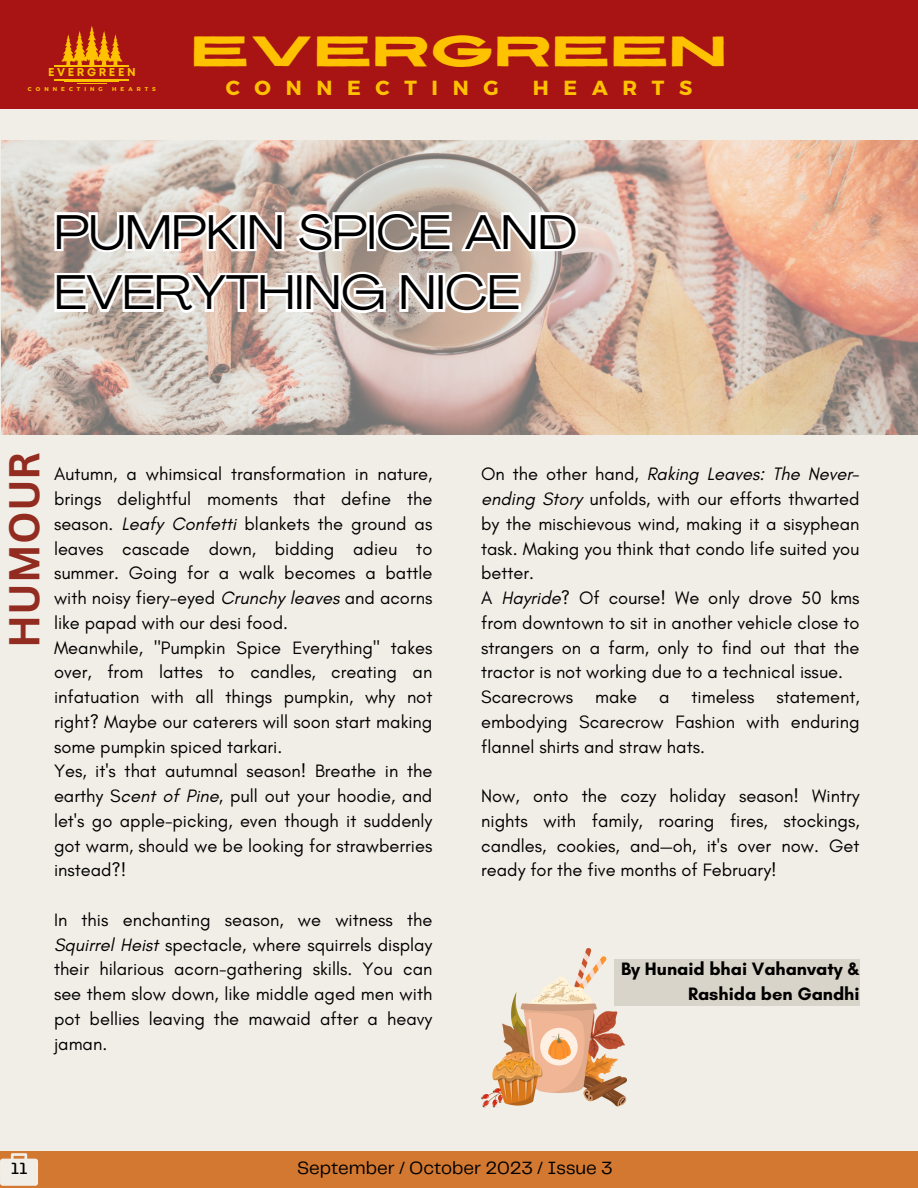
<style>
.page{position:relative;width:918px;height:1188px;background:#f1eee7}
.page>*{position:absolute;margin:0;border:0;box-sizing:border-box;transform-origin:0 0}
.t1{font:expanded 48px/60.8px "Agrandir";color:#000}
.t2{font:expanded 42.45px "Revive 80";color:#ffc201}
.t3{font:700 42px "Canva Sans";color:#922c20}
.t4{font:700 20.4px "Montserrat";color:#ffc201}
.t5{font:18.45px "Telegraf";color:#000}
.t6{font:18.3px/24.8px "Glacial Indifference";color:#000;text-align:justify}
.t7{font:700 18.3px/24.8px "Glacial Indifference";color:#000;text-align:right}
.t8{font:500 16.95px "Telegraf";color:#000}
.t9{font:700 11.4px "Mont";letter-spacing:.23em;color:#ffc201}
.t10{font:700 5.55px "Montserrat";letter-spacing:.72em;color:#ffc201}
.s1{font-style:italic}
</style>
<div class="page">
<div style="left:0;top:0;width:918px;height:109px;background:#a81414"></div>
<svg style="left:61px;top:25px;width:62px;height:40px"></svg>
<hr style="left:55px;top:65px;width:74px;height:2px;background:#ffc200">
<hr style="left:55px;top:79px;width:74px;height:1px;background:#ffc200">
<hr style="left:65px;top:82px;width:54px;height:1px;background:#ffc200">
<hr style="left:77px;top:83px;width:30px;height:1px;background:#ffc200">
<div style="left:0;top:1151px;width:918px;height:37px;background:#d37830"></div>
<svg style="left:0;top:1153px;width:38px;height:33px"></svg>
<img style="left:1px;top:140px;width:917px;height:294px">
<img style="left:481px;top:949px;width:145px;height:158px">
<svg style="left:524px;top:207px;width:57px;height:60px"></svg>
<svg style="left:52px;top:140px;width:472px;height:180px;background:#d8ccc4"></svg>
<div style="left:614px;top:959px;width:246px;height:47px;background:#d9d4c9"></div>
<p class="t9" style="left:48px;top:68px;width:89px">EVERGREEN</p>
<p class="t10" style="left:28px;top:85px;width:76px">CONNECTING</p>
<p class="t10" style="left:112px;top:85px;width:45px">HEARTS</p>
<p class="t2" style="left:191px;top:18px;width:537px">EVERGREEN</p>
<p class="t4" style="left:226px;top:74px;width:16px">C</p>
<p class="t4" style="left:255px;top:74px;width:49px">O N</p>
<p class="t4" style="left:316px;top:74px;width:46px">N E</p>
<p class="t4" style="left:376px;top:74px;width:43px">C T</p>
<p class="t4" style="left:432px;top:74px;width:69px">ING</p>
<p class="t4" style="left:533px;top:74px;width:18px">H</p>
<p class="t4" style="left:564px;top:74px;width:46px">E A</p>
<p class="t4" style="left:622px;top:74px;width:43px">R T</p>
<p class="t4" style="left:679px;top:74px;width:15px">S</p>
<p class="t1" style="left:54px;top:206px;width:525px">PUMPKIN SPICE AND<br>EVERYTHING NICE</p>
<p class="t3" style="left:-5px;top:648px;width:198px;rotate:-90deg">HUMOUR</p>
<p class="t6" style="left:54px;top:462px;width:380px">Autumn, a whimsical transformation in nature, brings delightful moments that define the season. <span class="s1">Leafy Confetti</span> blankets the ground as leaves cascade down, bidding adieu to summer. Going for a walk becomes a battle with noisy fiery-eyed <span class="s1">Crunchy leaves</span> and acorns like papad with our desi food.</p>
<p class="t6" style="left:54px;top:635px;width:380px">Meanwhile, "Pumpkin Spice Everything" takes over, from lattes to candles, creating an infatuation with all things pumpkin, why not right? Maybe our caterers will soon start making some pumpkin spiced tarkari.</p>
<p class="t6" style="left:54px;top:759px;width:380px">Yes, it's that autumnal season! Breathe in the earthy S<span class="s1">cent of Pine</span>, pull out your hoodie, and let's go apple-picking, even though it suddenly got warm, should we be looking for strawberries instead?!</p>
<p class="t6" style="left:54px;top:907px;width:380px">In this enchanting season, we witness the <span class="s1">Squirrel Heist</span> spectacle, where squirrels display their hilarious acorn-gathering skills. You can see them slow down, like middle aged men with pot bellies leaving the mawaid after a heavy jaman.</p>
<p class="t6" style="left:481px;top:462px;width:380px">On the other hand, <span class="s1">Raking Leaves: The Never&shy;ending Story</span> unfolds, with our efforts thwarted by the mischievous wind, making it a sisyphean task. Making you think that condo life suited you better.</p>
<p class="t6" style="left:481px;top:585px;width:380px">A <span class="s1">Hayride</span>? Of course! We only drove 50 kms from downtown to sit in another vehicle close to strangers on a farm, only to find out that the tractor is not working due to a technical issue.</p>
<p class="t6" style="left:481px;top:684px;width:380px">Scarecrows make a timeless statement, embodying Scarecrow Fashion with enduring flannel shirts and straw hats.</p>
<p class="t6" style="left:481px;top:783px;width:380px">Now, onto the cozy holiday season! Wintry nights with family, roaring fires, stockings, candles, cookies, and—oh, it's over now. Get ready for the five months of February!</p>
<p class="t7" style="left:621px;top:956px;width:240px">By Hunaid bhai Vahanvaty &amp;<br>Rashida ben Gandhi</p>
<p class="t8" style="left:11px;top:1161px;width:18px">11</p>
<p class="t5" style="left:297px;top:1160px;width:317px">September / October 2023 / Issue 3</p>
</div>
